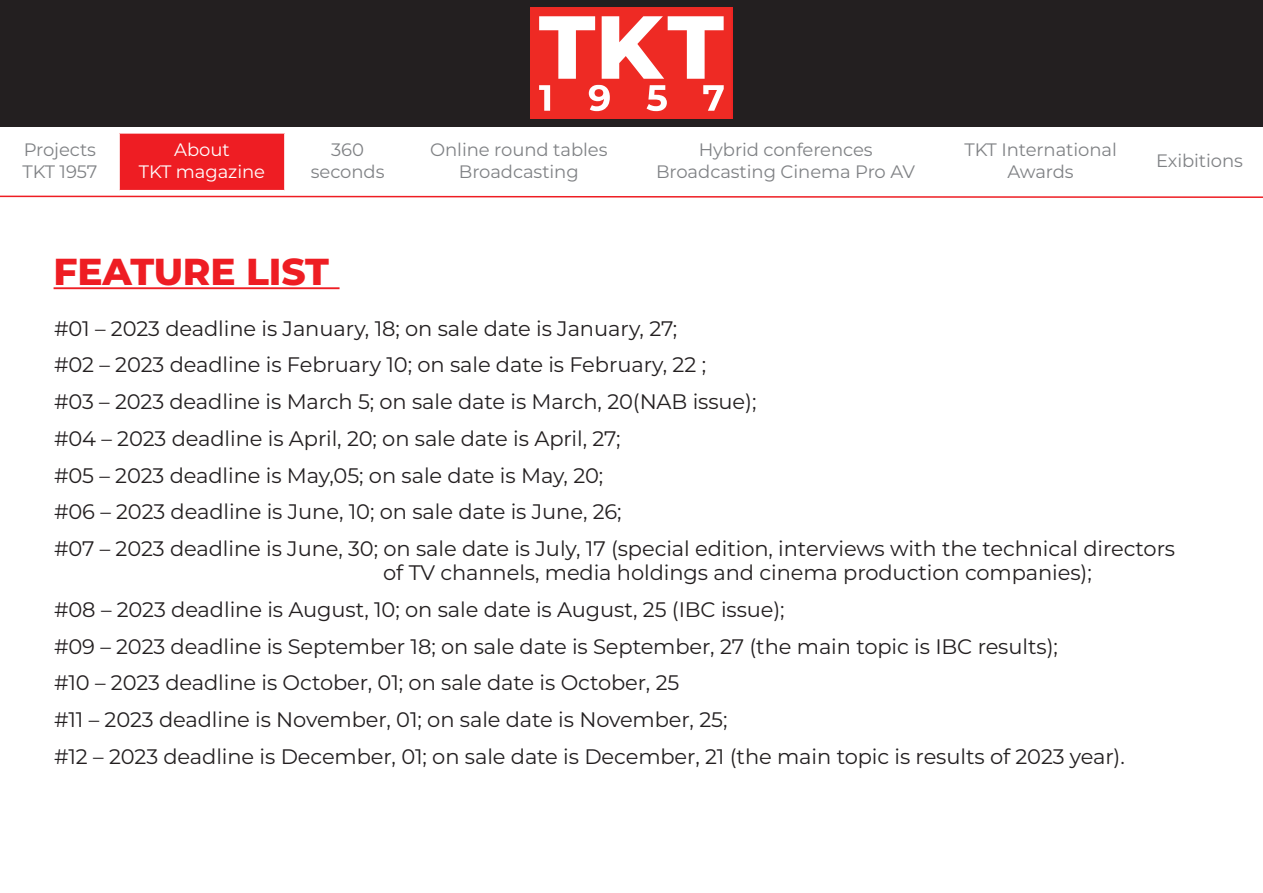
<style>
.page{position:relative;width:1263px;height:893px;background:#fff}
.page>*{position:absolute;margin:0;border:0;box-sizing:border-box;transform-origin:0 0}
.t1{font:800 37.5px "Montserrat";letter-spacing:-.005em;color:#ee1d23}
.t2{font:21px "Montserrat";letter-spacing:-.005em;color:#231f20}
.t3{font:18px/21.6px "Montserrat";letter-spacing:-.005em;color:#808285;text-align:center}
.t4{font:18px "Montserrat";letter-spacing:-.005em;color:#fff}
</style>
<div class="page">
<hr style="left:54px;top:287px;width:285px;height:2px;background:#ee1d23">
<div style="left:0;top:0;width:1262px;height:127px;background:#231f20"></div>
<div style="left:531px;top:8px;width:201px;height:111px;background:#ee2a24"></div>
<img style="left:539px;top:16px;width:125px;height:63px">
<img style="left:668px;top:16px;width:56px;height:63px">
<img style="left:539px;top:85px;width:185px;height:26px">
<div style="left:119px;top:133px;width:166px;height:58px;background:#ee1d23"></div>
<hr style="left:119px;top:132px;width:166px;height:2px;background:#fff">
<hr style="left:118px;top:134px;width:2px;height:56px;background:#fff">
<hr style="left:284px;top:134px;width:2px;height:56px;background:#fff">
<hr style="left:119px;top:190px;width:166px;height:1px;background:#fff">
<svg style="left:0;top:195px;width:1263px;height:3px"></svg>
<p class="t3" style="left:24px;top:138px;width:74px">Projects</p>
<p class="t3" style="left:22px;top:160px;width:76px">TKT 1957</p>
<p class="t4" style="left:174px;top:138px;width:57px">About</p>
<p class="t4" style="left:139px;top:159px;width:128px">TKT magazine</p>
<p class="t3" style="left:331px;top:138px;width:34px">360</p>
<p class="t3" style="left:311px;top:160px;width:75px">seconds</p>
<p class="t3" style="left:430px;top:138px;width:179px">Online round tables</p>
<p class="t3" style="left:459px;top:160px;width:121px">Broadcasting</p>
<p class="t3" style="left:656px;top:138px;width:261px">Hybrid conferences<br>Broadcasting Cinema Pro AV</p>
<p class="t3" style="left:964px;top:138px;width:154px">TKT International<br>Awards</p>
<p class="t3" style="left:1156px;top:149px;width:88px">Exibitions</p>
<p class="t1" style="left:54px;top:244px;width:277px">FEATURE LIST</p>
<p class="t2" style="left:54px;top:314px;width:625px">#01 – 2023 deadline is January, 18; on sale date is January, 27;</p>
<p class="t2" style="left:54px;top:350px;width:654px">#02 – 2023 deadline is February 10; on sale date is February, 22 ;</p>
<p class="t2" style="left:54px;top:387px;width:704px">#03 – 2023 deadline is March 5; on sale date is March, 20(NAB issue);</p>
<p class="t2" style="left:54px;top:424px;width:568px">#04 – 2023 deadline is April, 20; on sale date is April, 27;</p>
<p class="t2" style="left:54px;top:461px;width:551px">#05 – 2023 deadline is May,05; on sale date is May, 20;</p>
<p class="t2" style="left:54px;top:497px;width:569px">#06 – 2023 deadline is June, 10; on sale date is June, 26;</p>
<p class="t2" style="left:54px;top:534px;width:1123px">#07 – 2023 deadline is June, 30; on sale date is July, 17 (special edition, interviews with the technical directors</p>
<p class="t2" style="left:383px;top:558px;width:710px">of TV channels, media holdings and cinema production companies);</p>
<p class="t2" style="left:54px;top:595px;width:732px">#08 – 2023 deadline is August, 10; on sale date is August, 25 (IBC issue);</p>
<p class="t2" style="left:54px;top:632px;width:1005px">#09 – 2023 deadline is September 18; on sale date is September, 27 (the main topic is IBC results);</p>
<p class="t2" style="left:54px;top:668px;width:627px">#10 – 2023 deadline is October, 01; on sale date is October, 25</p>
<p class="t2" style="left:54px;top:705px;width:675px">#11 – 2023 deadline is November, 01; on sale date is November, 25;</p>
<p class="t2" style="left:54px;top:742px;width:1072px">#12 – 2023 deadline is December, 01; on sale date is December, 21 (the main topic is results of 2023 year).</p>
</div>
